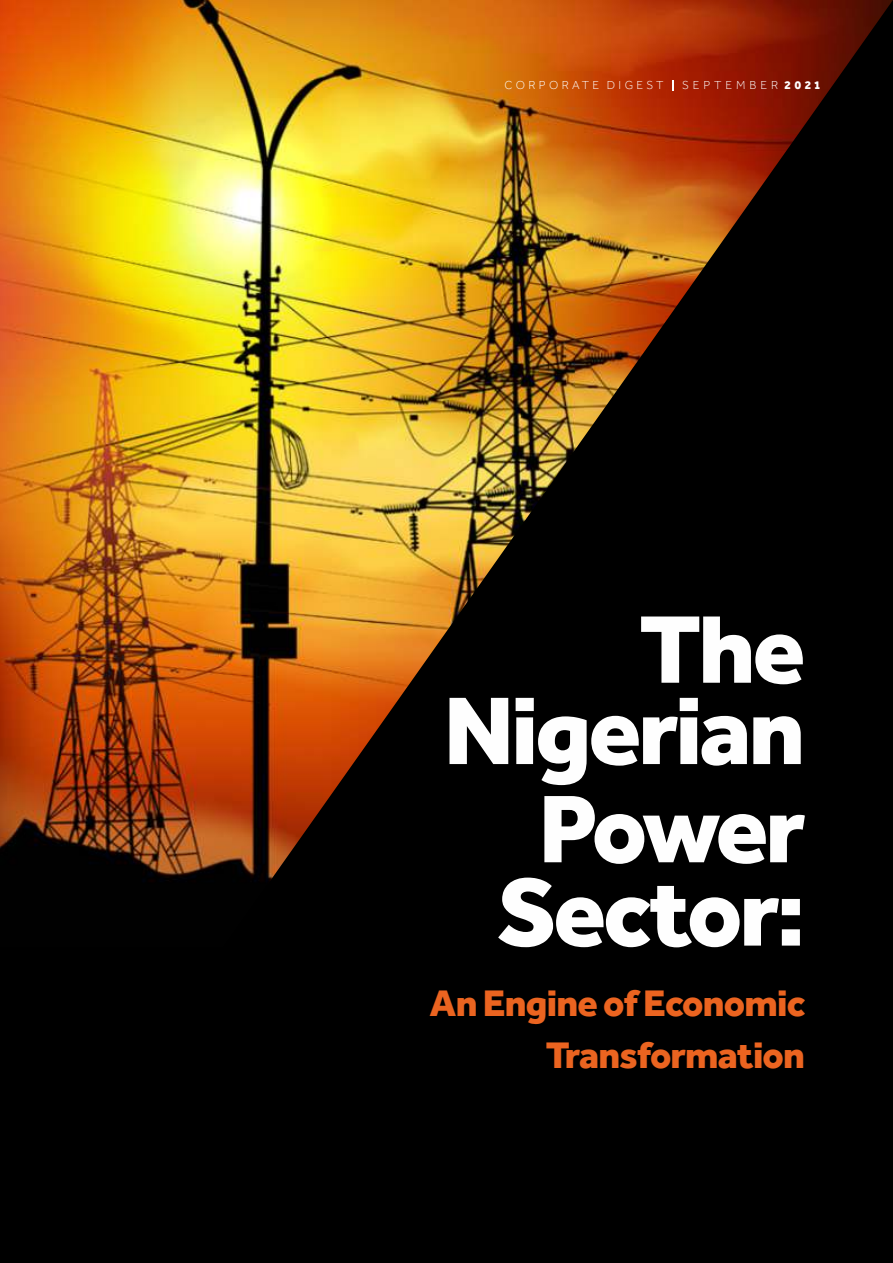
<style>
.page{position:relative;width:893px;height:1263px;background:#fff}
.page>*{position:absolute;margin:0;border:0;box-sizing:border-box;transform-origin:0 0}
.t1{font:800 99.3px/81.3px "Effra";letter-spacing:-.03em;color:#fefefe;text-align:right}
.t2{font:800 38.25px/51.4px "Effra";letter-spacing:-.02em;color:#eb6420;text-align:right}
.t3{font:300 12px "Effra";letter-spacing:.28em;color:#fefefe}
.t4{font:300 12px "Effra";letter-spacing:.33em;color:#fefefe}
.s1{font-weight:800}
</style>
<div class="page">
<img style="left:0;top:0;width:893px;height:1263px">
<p class="t3" style="left:504px;top:80px;width:161px">CORPORATE DIGEST</p>
<p class="t4" style="left:682px;top:80px;width:140px">SEPTEMBER <span class="s1">2021</span></p>
<h1 class="t1" style="left:444px;top:612px;width:363px">The<br>Nigerian</h1>
<h1 class="t1" style="left:498px;top:791px;width:309px;line-height:83.2px;text-align:center">Power<br>Sector:</h1>
<p class="t2" style="left:430px;top:979px;width:377px">An Engine of Economic<br>Transformation</p>
</div>
